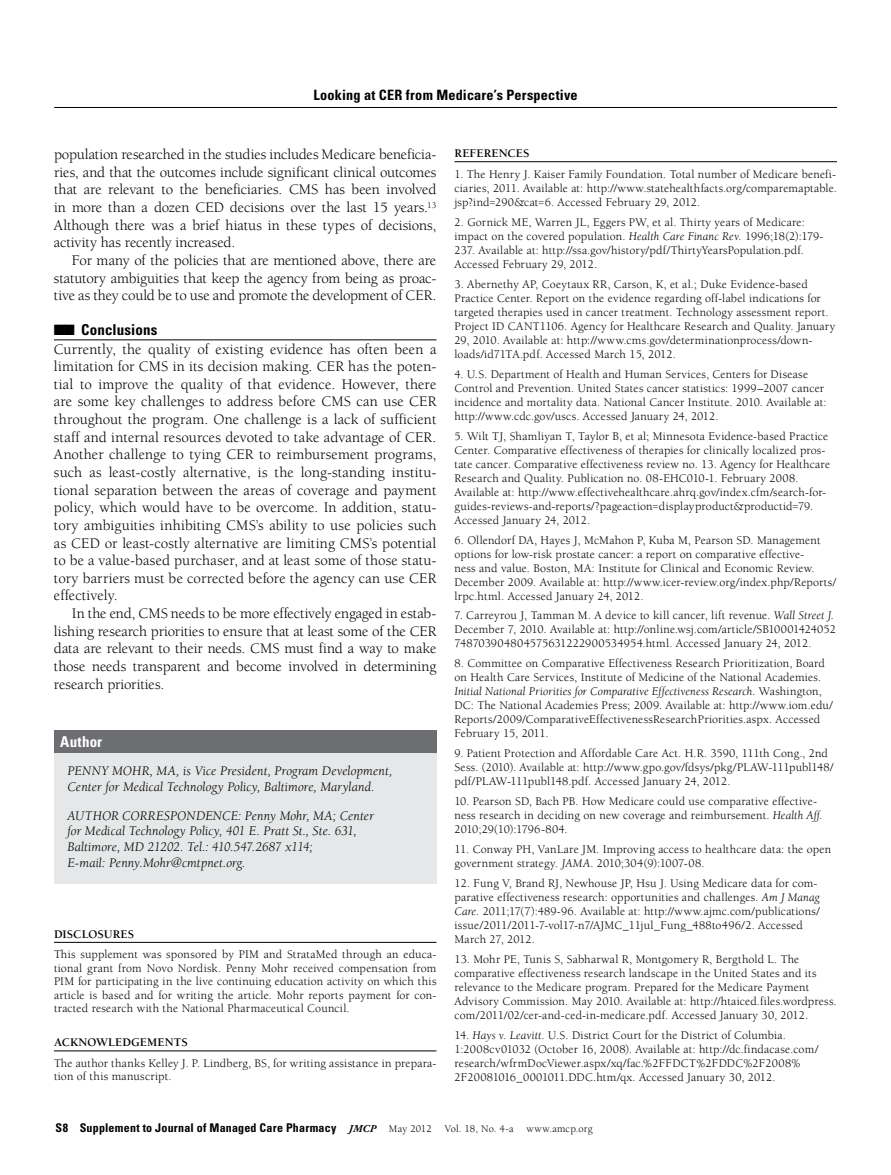
<style>
.page{position:relative;width:891px;height:1175px;background:#fff}
.page>*{position:absolute;margin:0;border:0;box-sizing:border-box;transform-origin:0 0}
.t1{font:15px/17.5px "Berkeley Pro";letter-spacing:-.005em;color:#000;text-align:justify}
.t2{font:700 condensed 15px "Univers";letter-spacing:.01em;color:#000}
.t3{font:700 condensed 15px "Univers";letter-spacing:.02em;color:#fff}
.t4{font:700 condensed 14.25px "Univers";letter-spacing:.015em;color:#000}
.t5{font:italic 13.5px/15.8px "Berkeley Pro";letter-spacing:.005em;color:#000}
.t6{font:12px/14px "Berkeley Pro";letter-spacing:.015em;color:#000}
.t7{font:700 condensed 12px "Univers";letter-spacing:.02em;color:#000}
.t8{font:700 12px "Berkeley Pro";letter-spacing:.005em;color:#000}
.s1{font-style:italic}
.s2{font-family:"Adobe Garamond Pro";font-style:italic;font-stretch:normal;font-size:10.5px}
.s3{font-family:"Berkeley Pro";font-weight:400;font-stretch:normal;font-size:10.5px}
</style>
<div class="page">
<hr style="left:54px;top:942px;width:382px;height:1px;background:#000">
<hr style="left:54px;top:1050px;width:382px;height:1px;background:#000">
<hr style="left:455px;top:161px;width:382px;height:1px;background:#000">
<hr style="left:54px;top:107px;width:783px;height:1px;background:#000">
<div style="left:54px;top:730px;width:382px;height:153px;background:#e6e7e8"></div>
<div style="left:54px;top:730px;width:382px;height:22px;background:#6d6e71"></div>
<hr style="left:54px;top:339px;width:382px;height:1px;background:#000">
<p class="t4" style="left:314px;top:86px;width:266px">Looking at CER from Medicare’s Perspective</p>
<p class="t1" style="left:54px;top:146px;width:384px">population researched in the studies includes Medicare beneficia&shy;ries, and that the outcomes include significant clinical outcomes that are relevant to the beneficiaries. CMS has been involved in more than a dozen CED decisions over the last 15 years.<sup>13<br></sup>Although there was a brief hiatus in these types of decisions, activity has recently increased.</p>
<p class="t1" style="left:54px;top:251px;width:384px;text-indent:18px">For many of the policies that are mentioned above, there are statutory ambiguities that keep the agency from being as proac&shy;tive as they could be to use and promote the development of CER.</p>
<p class="t2" style="left:54px;top:321px;width:105px">■■ Conclusions</p>
<p class="t1" style="left:54px;top:340px;width:384px">Currently, the quality of existing evidence has often been a limitation for CMS in its decision making. CER has the poten&shy;tial to improve the quality of that evidence. However, there are some key challenges to address before CMS can use CER throughout the program. One challenge is a lack of sufficient staff and internal resources devoted to take advantage of CER.<br>Another challenge to tying CER to reimbursement programs, such as least-costly alternative, is the long-standing institu&shy;tional separation between the areas of coverage and payment policy, which would have to be overcome. In addition, statu&shy;tory ambiguities inhibiting CMS’s ability to use policies such as CED or least-costly alternative are limiting CMS’s potential to be a value-based purchaser, and at least some of those statu&shy;tory barriers must be corrected before the agency can use CER effectively.</p>
<p class="t1" style="left:54px;top:604px;width:384px;text-indent:18px">In the end, CMS needs to be more effectively engaged in estab&shy;lishing research priorities to ensure that at least some of the CER data are relevant to their needs. CMS must find a way to make those needs transparent and become involved in determining research priorities.</p>
<p class="t3" style="left:60px;top:732px;width:44px">Author</p>
<p class="t5" style="left:68px;top:763px;width:326px">PENNY MOHR, MA, is Vice President, Program Development,<br>Center for Medical Technology Policy, Baltimore, Maryland.</p>
<p class="t5" style="left:68px;top:808px;width:308px">AUTHOR CORRESPONDENCE: Penny Mohr, MA; Center for Medical Technology Policy, 401 E. Pratt St., Ste. 631, Baltimore, MD 21202. Tel.: 410.547.2687 x114;<br>E-mail: Penny.Mohr@cmtpnet.org.</p>
<p class="t8" style="left:54px;top:927px;width:82px">DISCLOSURES</p>
<p class="t6" style="left:54px;top:948px;width:384px;line-height:13.5px;text-align:justify">This supplement was sponsored by PIM and StrataMed through an educa&shy;tional grant from Novo Nordisk. Penny Mohr received compensation from PIM for participating in the live continuing education activity on which this article is based and for writing the article. Mohr reports payment for con&shy;tracted research with the National Pharmaceutical Council.</p>
<p class="t8" style="left:54px;top:1035px;width:135px">ACKNOWLEDGEMENTS</p>
<p class="t6" style="left:54px;top:1056px;width:384px;line-height:13.5px">The author thanks Kelley J. P. Lindberg, BS, for writing assistance in prepara&shy;tion of this manuscript.</p>
<p class="t8" style="left:455px;top:146px;width:77px">REFERENCES</p>
<p class="t6" style="left:455px;top:168px;width:384px;text-align:justify">1. The Henry J. Kaiser Family Foundation. Total number of Medicare benefi&shy;ciaries, 2011. Available at: http://www.statehealthfacts.org/comparemaptable. jsp?ind=290&amp;cat=6. Accessed February 29, 2012.</p>
<p class="t6" style="left:455px;top:215px;width:371px">2. Gornick ME, Warren JL, Eggers PW, et al. Thirty years of Medicare: impact on the covered population. <span class="s1">Health Care Financ Rev</span>. 1996;18(2):179- 237. Available at: http://ssa.gov/history/pdf/ThirtyYearsPopulation.pdf.<br>Accessed February 29, 2012.</p>
<p class="t6" style="left:455px;top:277px;width:382px">3. Abernethy AP, Coeytaux RR, Carson, K, et al.; Duke Evidence-based Practice Center. Report on the evidence regarding off-label indications for targeted therapies used in cancer treatment. Technology assessment report.<br>Project ID CANT1106. Agency for Healthcare Research and Quality. January 29, 2010. Available at: http://www.cms.gov/determinationprocess/down&shy;loads/id71TA.pdf. Accessed March 15, 2012.</p>
<p class="t6" style="left:455px;top:367px;width:374px">4. U.S. Department of Health and Human Services, Centers for Disease Control and Prevention. United States cancer statistics: 1999–2007 cancer incidence and mortality data. National Cancer Institute. 2010. Available at: http://www.cdc.gov/uscs. Accessed January 24, 2012.</p>
<p class="t6" style="left:455px;top:429px;width:377px">5. Wilt TJ, Shamliyan T, Taylor B, et al; Minnesota Evidence-based Practice Center. Comparative effectiveness of therapies for clinically localized pros&shy;tate cancer. Comparative effectiveness review no. 13. Agency for Healthcare Research and Quality. Publication no. 08-EHC010-1. February 2008.<br>Available at: http://www.effectivehealthcare.ahrq.gov/index.cfm/search-for&shy;guides-reviews-and-reports/?pageaction=displayproduct&amp;productid=79.<br>Accessed January 24, 2012.</p>
<p class="t6" style="left:455px;top:533px;width:383px">6. Ollendorf DA, Hayes J, McMahon P, Kuba M, Pearson SD. Management options for low-risk prostate cancer: a report on comparative effective-<br>ness and value. Boston, MA: Institute for Clinical and Economic Review.<br>December 2009. Available at: http://www.icer-review.org/index.php/Reports/ lrpc.html. Accessed January 24, 2012.</p>
<p class="t6" style="left:455px;top:609px;width:383px">7. Carreyrou J, Tamman M. A device to kill cancer, lift revenue. <span class="s1">Wall Street J.<br></span>December 7, 2010. Available at: http://online.wsj.com/article/SB10001424052<br>748703904804575631222900534954.html. Accessed January 24, 2012.</p>
<p class="t6" style="left:455px;top:656px;width:380px">8. Committee on Comparative Effectiveness Research Prioritization, Board on Health Care Services, Institute of Medicine of the National Academies.<br><span class="s1">Initial National Priorities for Comparative Effectiveness Research.</span> Washington, DC: The National Academies Press; 2009. Available at: http://www.iom.edu/ Reports/2009/ComparativeEffectivenessResearchPriorities.aspx. Accessed February 15, 2011.</p>
<p class="t6" style="left:455px;top:746px;width:380px">9. Patient Protection and Affordable Care Act. H.R. 3590, 111th Cong., 2nd<br>Sess. (2010). Available at: http://www.gpo.gov/fdsys/pkg/PLAW-111publ148/ pdf/PLAW-111publ148.pdf. Accessed January 24, 2012.</p>
<p class="t6" style="left:455px;top:794px;width:370px">10. Pearson SD, Bach PB. How Medicare could use comparative effective&shy;ness research in deciding on new coverage and reimbursement. <span class="s1">Health Aff.<br></span>2010;29(10):1796-804.</p>
<p class="t6" style="left:455px;top:842px;width:378px">11. Conway PH, VanLare JM. Improving access to healthcare data: the open government strategy. <span class="s1">JAMA</span>. 2010;304(9):1007-08.</p>
<p class="t6" style="left:455px;top:876px;width:367px">12. Fung V, Brand RJ, Newhouse JP, Hsu J. Using Medicare data for com&shy;parative effectiveness research: opportunities and challenges. <span class="s1">Am J Manag Care.</span> 2011;17(7):489-96. Available at: http://www.ajmc.com/publications/ issue/2011/2011-7-vol17-n7/AJMC_11jul_Fung_488to496/2. Accessed March 27, 2012.</p>
<p class="t6" style="left:455px;top:952px;width:384px">13. Mohr PE, Tunis S, Sabharwal R, Montgomery R, Bergthold L. The comparative effectiveness research landscape in the United States and its relevance to the Medicare program. Prepared for the Medicare Payment Advisory Commission. May 2010. Available at: http://htaiced.files.wordpress. com/2011/02/cer-and-ced-in-medicare.pdf. Accessed January 30, 2012.</p>
<p class="t6" style="left:455px;top:1028px;width:365px">14. <span class="s1">Hays v. Leavitt</span>. U.S. District Court for the District of Columbia.<br>1:2008cv01032 (October 16, 2008). Available at: http://dc.findacase.com/ research/wfrmDocViewer.aspx/xq/fac.%2FFDCT%2FDDC%2F2008% 2F20081016_0001011.DDC.htm/qx. Accessed January 30, 2012.</p>
<p class="t7" style="left:56px;top:1120px;width:539px">S8 Supplement to Journal of Managed Care Pharmacy <span class="s2">JMCP</span> <span class="s3">May 2012 Vol. 18, No. 4-a www.amcp.org</span></p>
</div>
